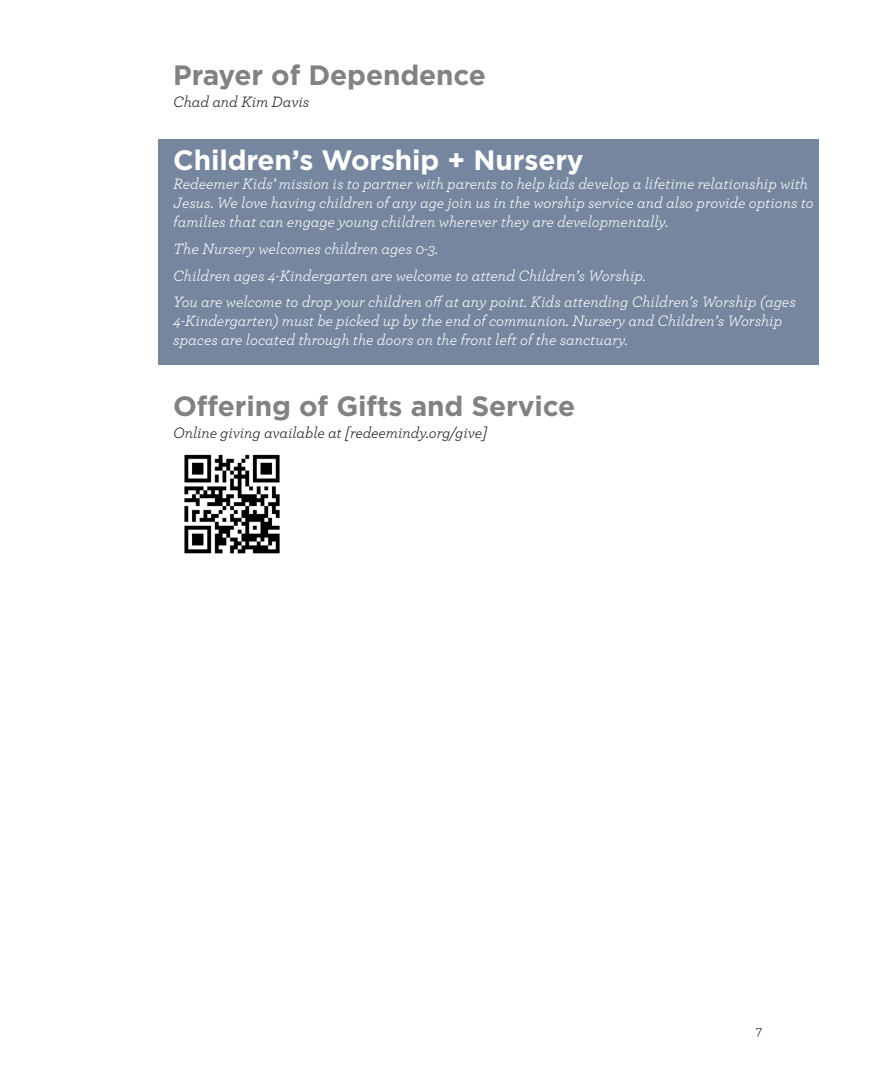
<style>
.page{position:relative;width:882px;height:1071px;background:#fff}
.page>*{position:absolute;margin:0;border:0;box-sizing:border-box;transform-origin:0 0}
.t1{font:700 28px "Gotham";letter-spacing:-.005em;color:#808285}
.t2{font:700 28px "Gotham";letter-spacing:-.005em;color:#fff}
.Explanations{font:italic 15.75px/18.9px "Archer";color:#fff}
.SUB-HEAD{font:italic 15.75px "Archer";letter-spacing:-.005em;color:#231f20}
.t3{font:14px "Archer";color:#231f20}
</style>
<div class="page">
<div style="left:158px;top:139px;width:661px;height:226px;background:#75869e"></div>
<img style="left:184px;top:454px;width:96px;height:100px">
<p class="t1" style="left:173px;top:57px;width:314px">Prayer of Dependence</p>
<p class="SUB-HEAD" style="left:173px;top:91px;width:138px">Chad and Kim Davis</p>
<p class="t2" style="left:173px;top:142px;width:412px">Children’s Worship + Nursery</p>
<p class="Explanations" style="left:173px;top:174px;width:642px">Redeemer Kids’ mission is to partner with parents to help kids develop a lifetime relationship with<br>Jesus. We love having children of any age join us in the worship service and also provide options to families that can engage young children wherever they are developmentally.</p>
<p class="Explanations" style="left:173px;top:238px;width:266px">The Nursery welcomes children ages 0-3.</p>
<p class="Explanations" style="left:173px;top:265px;width:474px">Children ages 4-Kindergarten are welcome to attend Children’s Worship.</p>
<p class="Explanations" style="left:173px;top:292px;width:624px">You are welcome to drop your children off at any point. Kids attending Children’s Worship (ages<br>4-Kindergarten) must be picked up by the end of communion. Nursery and Children’s Worship spaces are located through the doors on the front left of the sanctuary.</p>
<p class="t1" style="left:173px;top:388px;width:404px">Offering of Gifts and Service</p>
<p class="SUB-HEAD" style="left:173px;top:422px;width:316px">Online giving available at [redeemindy.org/give]</p>
<p class="t3" style="left:756px;top:1021px;width:8px">7</p>
</div>
